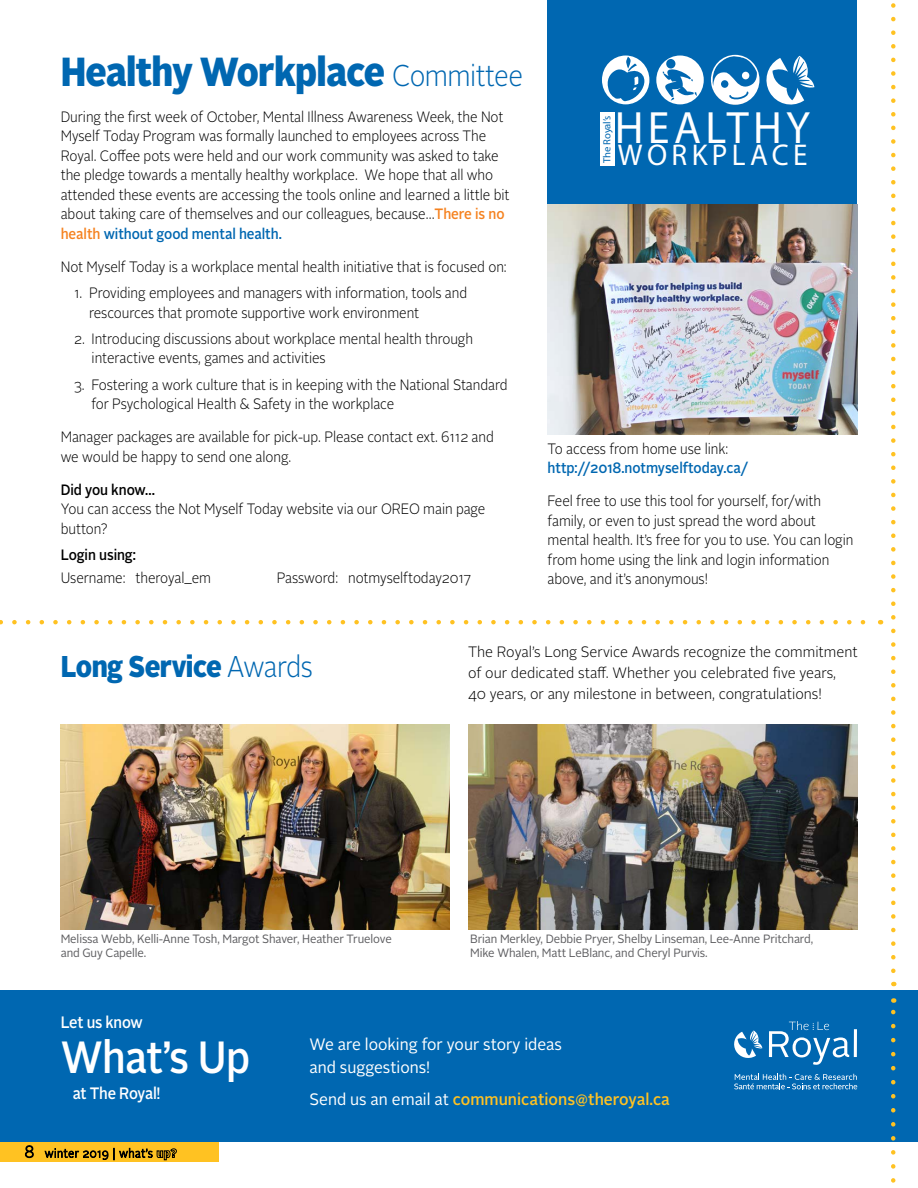
<style>
.page{position:relative;width:918px;height:1188px;background:#fff}
.page>*{position:absolute;margin:0;border:0;box-sizing:border-box;transform-origin:0 0}
.t1{font:45.45px "Myriad Pro";letter-spacing:.1em;color:#fff}
.t2{font:500 45px "Alright Sans";letter-spacing:-.015em;color:#fff;scale:.89 1}
.t3{font:900 40.5px "Alright Sans";letter-spacing:-.02em;color:#0067b1;scale:.88 1}
.t4{font:30.15px "Myriad Pro";letter-spacing:.15em;color:#fff}
.t5{font:900 30px "Alright Sans";letter-spacing:-.02em;color:#0067b1;scale:.88 1}
.t6{font:16.5px/22.5px "Alright Sans";color:#fff;scale:.95 1}
.t7{font:500 16.5px "Alright Sans";color:#ffc222;scale:.95 1}
.t8{font:500 16.5px "Alright Sans";letter-spacing:-.015em;color:#fff;scale:.89 1}
.t9{font:300 15px/19.5px "Alright Sans";letter-spacing:-.005em;color:#000;scale:.9 1}
.t10{font:300 15px/21px "Alright Sans";letter-spacing:-.005em;color:#000;scale:.95 1}
.t11{font:500 15px "Alright Sans";letter-spacing:-.005em;color:#0067b1;scale:.9 1}
.t12{font:500 15px "Alright Sans";letter-spacing:-.005em;color:#000;scale:.9 1}
.t13{font:12px "Alright Sans";letter-spacing:-.01em;color:#5d5d60;scale:.95 1}
.t14{font:10.35px "Myriad Pro";letter-spacing:-.02em;color:#0067b1}
.s1{font-weight:300;font-size:30px}
.s2{font-weight:500;color:#f58220}
.s3{font-weight:500;color:#0067b1}
.s4{font-weight:300}
.s5{font-weight:400;color:#fff}
</style>
<div class="page">
<div style="left:548px;top:0;width:309px;height:203px;background:#0067b1"></div>
<div style="left:0;top:1130px;width:219px;height:32px;background:#ffc222"></div>
<svg style="left:25px;top:1145px;width:9px;height:13px"></svg>
<svg style="left:44px;top:1147px;width:133px;height:14px"></svg>
<div style="left:0;top:991px;width:918px;height:151px;background:#0067b1"></div>
<svg style="left:734px;top:1031px;width:28px;height:27px"></svg>
<hr style="left:854px;top:1029px;width:3px;height:28px;background:#fff">
<svg style="left:769px;top:1021px;width:80px;height:44px"></svg>
<svg style="left:734px;top:1074px;width:123px;height:15px"></svg>
<svg style="left:891px;top:998px;width:5px;height:185px"></svg>
<div style="left:656px;top:56px;width:48px;height:48px;background:#fff;border-radius:50%"></div>
<div style="left:602px;top:56px;width:47px;height:48px;background:#fff;border-radius:50%"></div>
<div style="left:666px;top:59px;width:9px;height:10px;background:#0067b1;border-radius:50%"></div>
<svg style="left:662px;top:69px;width:35px;height:32px"></svg>
<svg style="left:605px;top:57px;width:42px;height:44px"></svg>
<svg style="left:710px;top:54px;width:104px;height:51px"></svg>
<div style="left:600px;top:112px;width:15px;height:53px;background:#fff"></div>
<svg style="left:891px;top:3px;width:5px;height:983px"></svg>
<img style="left:548px;top:205px;width:309px;height:229px">
<img style="left:61px;top:725px;width:389px;height:204px">
<img style="left:468px;top:725px;width:389px;height:204px">
<svg style="left:0;top:620px;width:866px;height:4px"></svg>
<h3 class="t3" style="left:61px;top:42px;width:527px">Healthy Workplace <span class="s1">Committee</span></h3>
<p class="t9" style="left:61px;top:107px;width:500px">During the first week of October, Mental Illness Awareness Week, the Not Myself Today Program was formally launched to employees across The Royal. Coffee pots were held and our work community was asked to take the pledge towards a mentally healthy workplace. We hope that all who attended these events are accessing the tools online and learned a little bit about taking care of themselves and our colleagues, because…<span class="s2">There is no health</span> <span class="s3">without good mental health.</span></p>
<p class="t9" style="left:61px;top:257px;width:497px">Not Myself Today is a workplace mental health initiative that is focused on:</p>
<p class="t9" style="left:89px;top:283px;width:422px;text-indent:-15px">1. Providing employees and managers with information, tools and rescources that promote supportive work environment</p>
<p class="t9" style="left:92px;top:329px;width:425px;text-indent:-17px">2. Introducing discussions about workplace mental health through interactive events, games and activities</p>
<p class="t9" style="left:91px;top:375px;width:464px;text-indent:-17px">3. Fostering a work culture that is in keeping with the National Standard for Psychological Health &amp; Safety in the workplace</p>
<p class="t9" style="left:61px;top:427px;width:483px">Manager packages are available for pick-up. Please contact ext. 6112 and we would be happy to send one along.</p>
<p class="t12" style="left:61px;top:479px;width:106px">Did you know…</p>
<p class="t9" style="left:61px;top:499px;width:473px">You can access the Not Myself Today website via our OREO main page button?</p>
<p class="t12" style="left:61px;top:544px;width:85px">Login using:</p>
<p class="t9" style="left:61px;top:568px;width:169px">Username: theroyal_em</p>
<p class="t9" style="left:277px;top:568px;width:218px">Password: notmyselftoday2017</p>
<h1 class="t1" style="left:615px;top:100px;width:197px">HEALTHY</h1>
<p class="t14" style="left:601px;top:163px;width:48px;rotate:-90deg">The Royal’s</p>
<h3 class="t4" style="left:618px;top:137px;width:191px">WORKPLACE</h3>
<p class="t9" style="left:548px;top:439px;width:202px">To access from home use link:</p>
<p class="t11" style="left:548px;top:458px;width:224px">http://2018.notmyselftoday.ca/</p>
<p class="t9" style="left:548px;top:491px;width:341px">Feel free to use this tool for yourself, for/with family, or even to just spread the word about mental health. It’s free for you to use. You can login from home using the link and login information above, and it’s anonymous!</p>
<h3 class="t5" style="left:61px;top:645px;width:288px">Long Service <span class="s4">Awards</span></h3>
<p class="t10" style="left:468px;top:642px;width:412px">The Royal’s Long Service Awards recognize the commitment of our dedicated staff. Whether you celebrated five years,<br>40 years, or any milestone in between, congratulations!</p>
<p class="t13" style="left:61px;top:931px;width:350px">Melissa Webb, Kelli-Anne Tosh, Margot Shaver, Heather Truelove</p>
<p class="t13" style="left:470px;top:931px;width:363px">Brian Merkley, Debbie Pryer, Shelby Linseman, Lee-Anne Pritchard,</p>
<p class="t13" style="left:61px;top:945px;width:92px">and Guy Capelle.</p>
<p class="t13" style="left:470px;top:945px;width:252px">Mike Whalen, Matt LeBlanc, and Cheryl Purvis.</p>
<p class="t8" style="left:61px;top:1011px;width:94px">Let us know</p>
<h2 class="t2" style="left:61px;top:1026px;width:214px">What’s Up</h2>
<p class="t8" style="left:73px;top:1082px;width:100px">at The Royal!</p>
<p class="t6" style="left:310px;top:1033px;width:267px">We are looking for your story ideas and suggestions!</p>
<p class="t7" style="left:310px;top:1088px;width:381px"><span class="s5">Send us an email at</span> communications@theroyal.ca</p>
</div>
